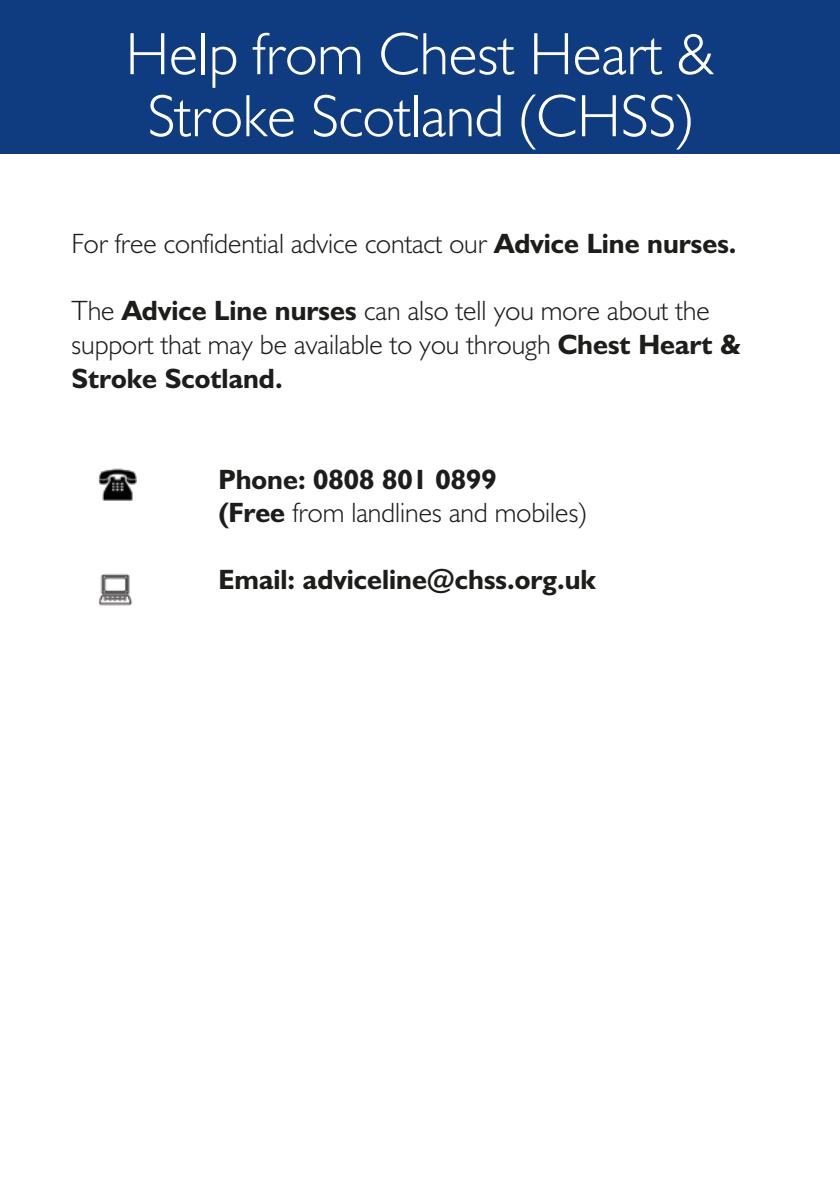
<style>
.page{position:relative;width:840px;height:1191px;background:#fff}
.page>*{position:absolute;margin:0;border:0;box-sizing:border-box;transform-origin:0 0}
.t1{font:300 60px/62px "Humanist 521 BT";color:#fff;text-align:center}
.t2{font:300 28px/33.6px "Humanist 521 BT";color:#1d1d1b}
.t3{font:700 28px "Humanist 521 BT";color:#1d1d1b}
.s1{font-weight:700}
</style>
<div class="page">
<div style="left:0;top:0;width:839px;height:153px;background:#0f3b80"></div>
<img style="left:98px;top:468px;width:39px;height:33px">
<img style="left:98px;top:573px;width:35px;height:33px">
<h1 class="t1" style="left:126px;top:22px;width:590px">Help from Chest Heart &amp;<br>Stroke Scotland (CHSS)</h1>
<p class="t2" style="left:71px;top:226px;width:666px">For free confidential advice contact our <span class="s1">Advice Line nurses.</span></p>
<p class="t2" style="left:71px;top:293px;width:670px">The <span class="s1">Advice Line nurses</span> can also tell you more about the support that may be available to you through <span class="s1">Chest Heart &amp;<br>Stroke Scotland.</span></p>
<p class="t2" style="left:218px;top:461px;width:369px"><span class="s1">Phone: 0808 801 0899<br>(Free</span> from landlines and mobiles)</p>
<p class="t3" style="left:218px;top:562px;width:379px">Email: adviceline@chss.org.uk</p>
</div>
